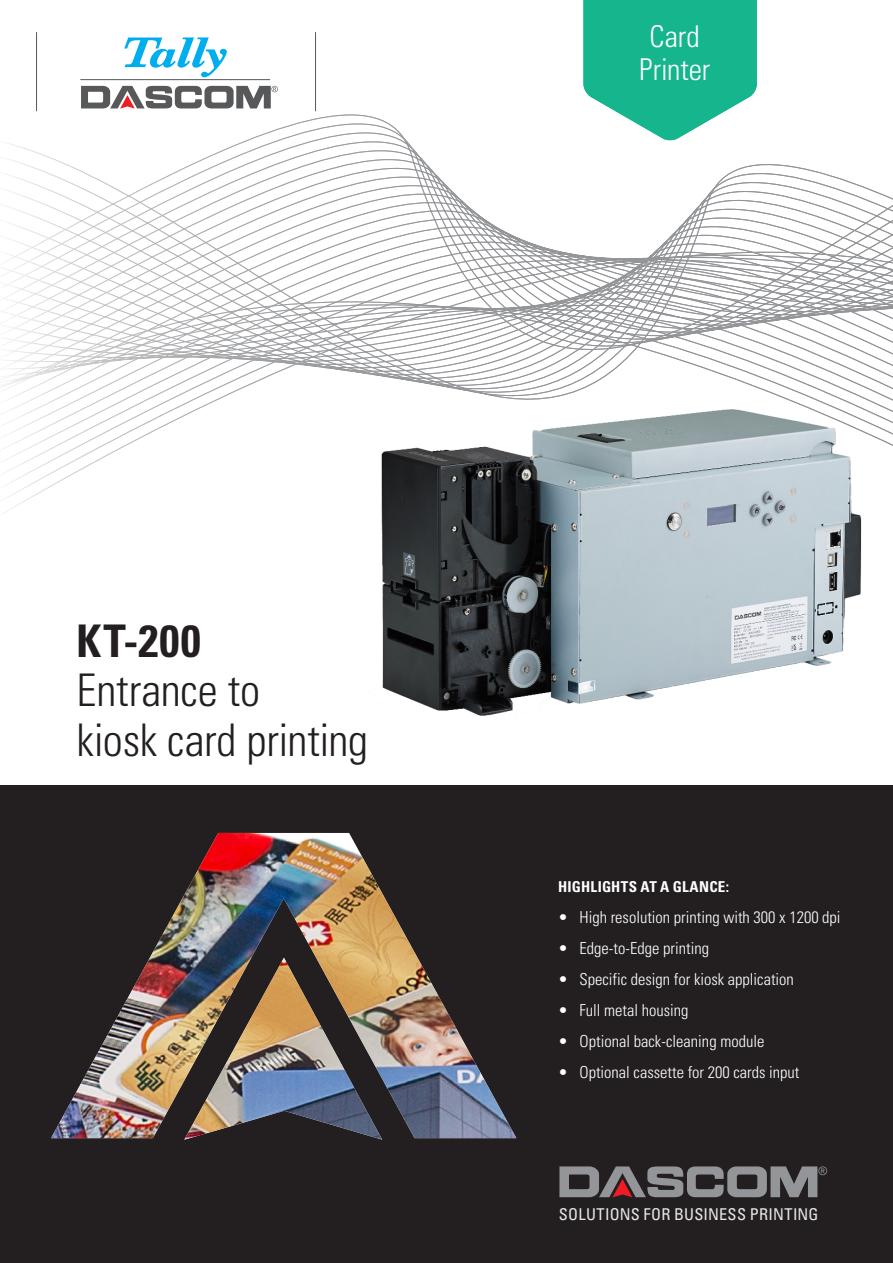
<style>
.page{position:relative;width:893px;height:1263px;background:#fff}
.page>*{position:absolute;margin:0;border:0;box-sizing:border-box;transform-origin:0 0}
.t1{font:300 condensed 45px/49.5px "Univers LT Std";letter-spacing:-.005em;color:#231f20}
.t2{font:700 condensed 45px "Univers LT Std";color:#231f20}
.t3{font:300 condensed 30px/33px "Univers LT Std";color:#fff;text-align:center}
.t4{font:300 condensed 16.5px "Univers LT Std";color:#fff}
.t5{font:condensed 16.35px "Univers LT Std";letter-spacing:.015em;color:#e6e7e9}
.t6{font:700 condensed 15px "Univers LT Std";letter-spacing:.01em;color:#fff}
.s1{font-family:"Univers"}
</style>
<div class="page">
<div style="left:0;top:785px;width:893px;height:478px;background:#231f20"></div>
<img style="left:51px;top:833px;width:465px;height:305px">
<svg style="left:2px;top:32px;width:891px;height:480px"></svg>
<svg style="left:559px;top:1166px;width:268px;height:31px"></svg>
<svg style="left:583px;top:0;width:174px;height:141px"></svg>
<img style="left:328px;top:339px;width:565px;height:377px">
<h2 class="t3" style="left:639px;top:19px;width:72px">Card<br>Printer</h2>
<h1 class="t2" style="left:77px;top:613px;width:126px">KT-200</h1>
<h1 class="t1" style="left:77px;top:666px;width:293px">Entrance to<br>kiosk card printing</h1>
<p class="t6" style="left:558px;top:877px;width:172px">HIGHLIGHTS AT A GLANCE:</p>
<p class="t4" style="left:558px;top:907px;width:284px"><span class="s1">•</span> High resolution printing with 300 x 1200 dpi</p>
<p class="t4" style="left:558px;top:938px;width:153px"><span class="s1">•</span> Edge-to-Edge printing</p>
<p class="t4" style="left:558px;top:969px;width:237px"><span class="s1">•</span> Specific design for kiosk application</p>
<p class="t4" style="left:558px;top:1000px;width:132px"><span class="s1">•</span> Full metal housing</p>
<p class="t4" style="left:558px;top:1031px;width:208px"><span class="s1">•</span> Optional back-cleaning module</p>
<p class="t4" style="left:558px;top:1062px;width:243px"><span class="s1">•</span> Optional cassette for 200 cards input</p>
<p class="t5" style="left:559px;top:1204px;width:261px">SOLUTIONS FOR BUSINESS PRINTING</p>
</div>
